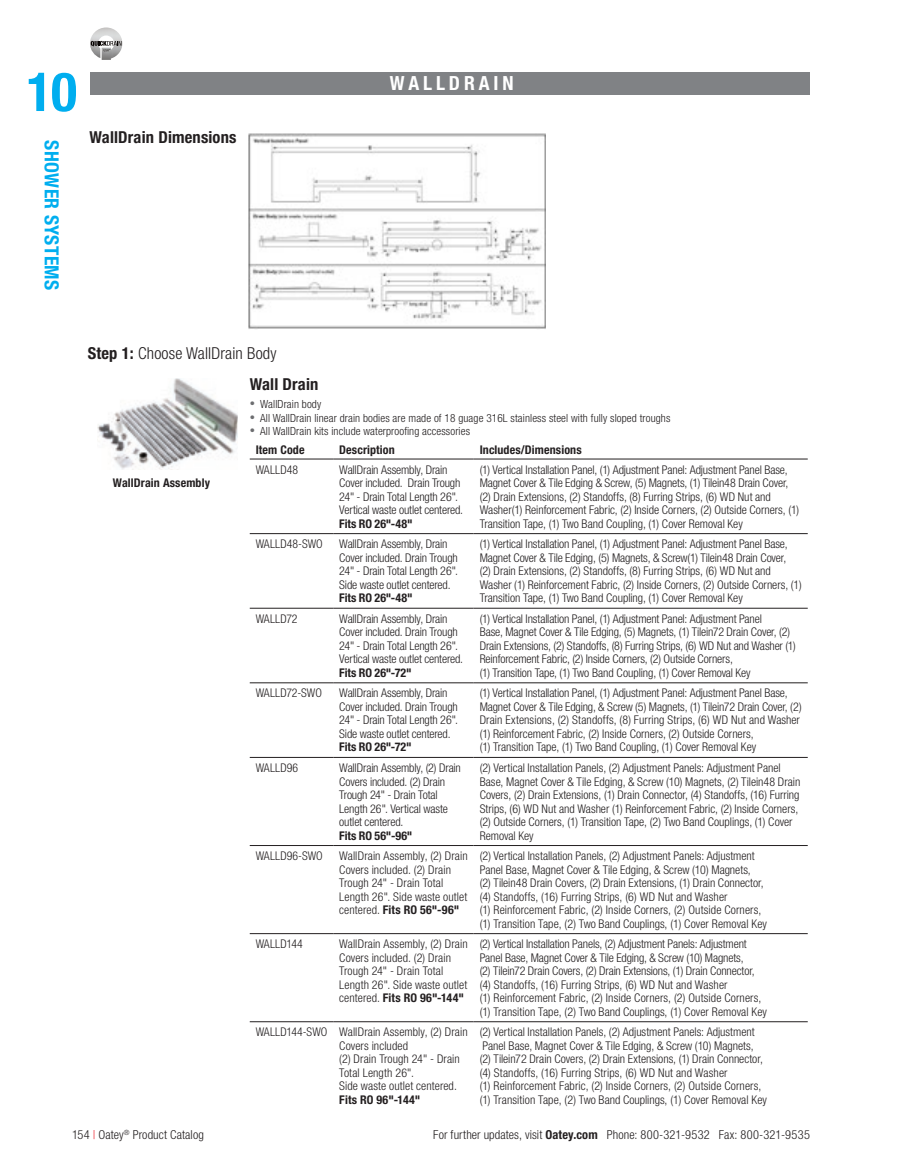
<style>
.page{position:relative;width:918px;height:1175px;background:#fff}
.page>*{position:absolute;margin:0;border:0;box-sizing:border-box;transform-origin:0 0}
.t1{font:700 condensed 54px "Helvetica Neue LT Std";color:#00aeef}
.t2{font:700 condensed 19.5px "Helvetica Neue LT Std";letter-spacing:.02em;color:#00aeef}
.AM-ProductSegment{font:700 condensed 19.5px "Helvetica Neue LT Std";letter-spacing:.2em;color:#fff}
.AM-IntroBullet{font:300 condensed 16.5px "Helvetica Neue LT Std";letter-spacing:.01em;color:#231f20}
.AM-IntroBullet-2{font:700 condensed 16.5px "Helvetica Neue LT Std";letter-spacing:.01em;color:#231f20}
.AM-ProductName{font:700 condensed 16.5px "Helvetica Neue LT Std";letter-spacing:.01em;color:#231f20}
.t3{font:300 condensed 12.3px "Helvetica Neue LT Std";letter-spacing:.01em;color:#231f20}
.Table_Body{font:300 condensed 12px/13.5px "Helvetica Neue LT Std";letter-spacing:-.005em;color:#231f20}
.AM-Table_Head{font:700 condensed 12px "Helvetica Neue LT Std";letter-spacing:.01em;color:#231f20}
.AM-IntroBullet-3{font:700 condensed 12px "Helvetica Neue LT Std";letter-spacing:.01em;color:#231f20}
.Table_Body-2{font:300 condensed 12px "Helvetica Neue LT Std";letter-spacing:.015em;color:#231f20}
.Table_Body-3{font:700 condensed 12px "Helvetica Neue LT Std";color:#231f20}
.AM-ProductBullet{font:300 condensed 11.25px "Helvetica Neue LT Std";letter-spacing:.01em;color:#231f20}
.s1{font-weight:700}
.s2{font-size:10.5px;color:#6c6d70}
.s3{color:#ee1c28}
</style>
<div class="page">
<div style="left:90px;top:72px;width:720px;height:22px;background:#808285"></div>
<img style="left:90px;top:27px;width:32px;height:33px">
<svg style="left:91px;top:41px;width:30px;height:10px"></svg>
<img style="left:249px;top:134px;width:297px;height:195px">
<img style="left:98px;top:378px;width:140px;height:92px">
<svg style="left:250px;top:683px;width:558px;height:340px"></svg>
<hr style="left:250px;top:459px;width:83px;height:1px;background:#231f20">
<hr style="left:333px;top:459px;width:141px;height:1px;background:#231f20">
<hr style="left:474px;top:459px;width:334px;height:1px;background:#231f20">
<hr style="left:250px;top:533px;width:83px;height:1px;background:#231f20">
<hr style="left:333px;top:533px;width:141px;height:1px;background:#231f20">
<hr style="left:474px;top:533px;width:334px;height:1px;background:#231f20">
<hr style="left:250px;top:608px;width:83px;height:1px;background:#231f20">
<hr style="left:333px;top:608px;width:141px;height:1px;background:#231f20">
<hr style="left:474px;top:608px;width:334px;height:1px;background:#231f20">
<hr style="left:250px;top:682px;width:83px;height:1px;background:#231f20">
<hr style="left:333px;top:682px;width:141px;height:1px;background:#231f20">
<hr style="left:474px;top:682px;width:334px;height:1px;background:#231f20">
<hr style="left:250px;top:757px;width:83px;height:1px;background:#231f20">
<hr style="left:333px;top:757px;width:141px;height:1px;background:#231f20">
<hr style="left:474px;top:757px;width:334px;height:1px;background:#231f20">
<hr style="left:250px;top:845px;width:83px;height:1px;background:#231f20">
<hr style="left:333px;top:845px;width:141px;height:1px;background:#231f20">
<hr style="left:474px;top:845px;width:334px;height:1px;background:#231f20">
<hr style="left:250px;top:933px;width:83px;height:1px;background:#231f20">
<hr style="left:333px;top:933px;width:141px;height:1px;background:#231f20">
<hr style="left:474px;top:933px;width:334px;height:1px;background:#231f20">
<hr style="left:250px;top:1021px;width:83px;height:1px;background:#231f20">
<hr style="left:333px;top:1021px;width:141px;height:1px;background:#231f20">
<hr style="left:474px;top:1021px;width:334px;height:1px;background:#231f20">
<h1 class="t1" style="left:27px;top:59px;width:52px">10</h1>
<p class="AM-ProductSegment" style="left:390px;top:71px;width:125px">WALLDRAIN</p>
<p class="AM-IntroBullet-2" style="left:90px;top:127px;width:148px">WallDrain Dimensions</p>
<h2 class="t2" style="left:64px;top:140px;width:151px;rotate:90deg">SHOWER SYSTEMS</h2>
<p class="AM-IntroBullet" style="left:88px;top:344px;width:190px"><span class="s1">Step 1:</span> Choose WallDrain Body</p>
<p class="AM-IntroBullet-3" style="left:113px;top:475px;width:99px">WallDrain Assembly</p>
<p class="AM-ProductName" style="left:250px;top:374px;width:70px">Wall Drain</p>
<p class="AM-ProductBullet" style="left:250px;top:397px;width:73px"><span class="s2">•</span> WallDrain body</p>
<p class="AM-ProductBullet" style="left:250px;top:411px;width:422px"><span class="s2">•</span> All WallDrain linear drain bodies are made of 18 guage 316L stainless steel with fully sloped troughs</p>
<p class="AM-ProductBullet" style="left:250px;top:424px;width:222px"><span class="s2">•</span> All WallDrain kits include waterproofing accessories</p>
<p class="AM-Table_Head" style="left:256px;top:442px;width:50px">Item Code</p>
<p class="AM-Table_Head" style="left:339px;top:442px;width:57px">Description</p>
<p class="AM-Table_Head" style="left:480px;top:442px;width:104px">Includes/Dimensions</p>
<p class="Table_Body" style="left:256px;top:462px;width:44px">WALLD48</p>
<p class="Table_Body" style="left:339px;top:462px;width:125px">WallDrain Assembly, Drain<br>Cover included. Drain Trough<br>24" - Drain Total Length 26".<br>Vertical waste outlet centered.<br><span class="s1">Fits RO 26"-48"</span></p>
<p class="Table_Body" style="left:480px;top:462px;width:321px">(1) Vertical Installation Panel, (1) Adjustment Panel: Adjustment Panel Base, Magnet Cover &amp; Tile Edging &amp; Screw, (5) Magnets, (1) Tilein48 Drain Cover, (2) Drain Extensions, (2) Standoffs, (8) Furring Strips, (6) WD Nut and Washer(1) Reinforcement Fabric, (2) Inside Corners, (2) Outside Corners, (1)<br>Transition Tape, (1) Two Band Coupling, (1) Cover Removal Key</p>
<p class="Table_Body" style="left:256px;top:537px;width:68px">WALLD48-SWO</p>
<p class="Table_Body" style="left:339px;top:537px;width:120px">WallDrain Assembly, Drain<br>Cover included. Drain Trough<br>24" - Drain Total Length 26".<br>Side waste outlet centered.<br><span class="s1">Fits RO 26"-48"</span></p>
<p class="Table_Body" style="left:480px;top:537px;width:324px">(1) Vertical Installation Panel, (1) Adjustment Panel: Adjustment Panel Base, Magnet Cover &amp; Tile Edging, (5) Magnets, &amp; Screw(1) Tilein48 Drain Cover,<br>(2) Drain Extensions, (2) Standoffs, (8) Furring Strips, (6) WD Nut and Washer (1) Reinforcement Fabric, (2) Inside Corners, (2) Outside Corners, (1)<br>Transition Tape, (1) Two Band Coupling, (1) Cover Removal Key</p>
<p class="Table_Body" style="left:256px;top:611px;width:43px">WALLD72</p>
<p class="Table_Body" style="left:339px;top:611px;width:125px">WallDrain Assembly, Drain<br>Cover included. Drain Trough<br>24" - Drain Total Length 26".<br>Vertical waste outlet centered.<br><span class="s1">Fits RO 26"-72"</span></p>
<p class="Table_Body" style="left:480px;top:611px;width:318px">(1) Vertical Installation Panel, (1) Adjustment Panel: Adjustment Panel<br>Base, Magnet Cover &amp; Tile Edging, (5) Magnets, (1) Tilein72 Drain Cover, (2)<br>Drain Extensions, (2) Standoffs, (8) Furring Strips, (6) WD Nut and Washer (1)<br>Reinforcement Fabric, (2) Inside Corners, (2) Outside Corners,<br>(1) Transition Tape, (1) Two Band Coupling, (1) Cover Removal Key</p>
<p class="Table_Body" style="left:256px;top:686px;width:68px">WALLD72-SWO</p>
<p class="Table_Body" style="left:339px;top:686px;width:120px">WallDrain Assembly, Drain<br>Cover included. Drain Trough<br>24" - Drain Total Length 26".<br>Side waste outlet centered.<br><span class="s1">Fits RO 26"-72"</span></p>
<p class="Table_Body" style="left:480px;top:686px;width:324px">(1) Vertical Installation Panel, (1) Adjustment Panel: Adjustment Panel Base, Magnet Cover &amp; Tile Edging, &amp; Screw (5) Magnets, (1) Tilein72 Drain Cover, (2)<br>Drain Extensions, (2) Standoffs, (8) Furring Strips, (6) WD Nut and Washer (1) Reinforcement Fabric, (2) Inside Corners, (2) Outside Corners,<br>(1) Transition Tape, (1) Two Band Coupling, (1) Cover Removal Key</p>
<p class="Table_Body-2" style="left:256px;top:761px;width:44px">WALLD96</p>
<p class="Table_Body" style="left:339px;top:761px;width:123px">WallDrain Assembly, (2) Drain<br>Covers included. (2) Drain<br>Trough 24" - Drain Total<br>Length 26". Vertical waste outlet centered.</p>
<p class="Table_Body-3" style="left:339px;top:828px;width:75px">Fits RO 56"-96"</p>
<p class="Table_Body" style="left:480px;top:761px;width:322px">(2) Vertical Installation Panels, (2) Adjustment Panels: Adjustment Panel Base, Magnet Cover &amp; Tile Edging, &amp; Screw (10) Magnets, (2) Tilein48 Drain Covers, (2) Drain Extensions, (1) Drain Connector, (4) Standoffs, (16) Furring Strips, (6) WD Nut and Washer (1) Reinforcement Fabric, (2) Inside Corners, (2) Outside Corners, (1) Transition Tape, (2) Two Band Couplings, (1) Cover Removal Key</p>
<p class="Table_Body" style="left:256px;top:849px;width:69px">WALLD96-SWO</p>
<p class="Table_Body" style="left:339px;top:849px;width:130px">WallDrain Assembly, (2) Drain<br>Covers included. (2) Drain<br>Trough 24" - Drain Total<br>Length 26". Side waste outlet centered. <span class="s1">Fits RO 56"-96"</span></p>
<p class="Table_Body" style="left:480px;top:849px;width:289px">(2) Vertical Installation Panels, (2) Adjustment Panels: Adjustment Panel Base, Magnet Cover &amp; Tile Edging, &amp; Screw (10) Magnets,<br>(2) Tilein48 Drain Covers, (2) Drain Extensions, (1) Drain Connector, (4) Standoffs, (16) Furring Strips, (6) WD Nut and Washer<br>(1) Reinforcement Fabric, (2) Inside Corners, (2) Outside Corners, (1) Transition Tape, (2) Two Band Couplings, (1) Cover Removal Key</p>
<p class="Table_Body-2" style="left:256px;top:937px;width:49px">WALLD144</p>
<p class="Table_Body" style="left:339px;top:937px;width:130px">WallDrain Assembly, (2) Drain<br>Covers included. (2) Drain<br>Trough 24" - Drain Total<br>Length 26". Side waste outlet centered. <span class="s1">Fits RO 96"-144"</span></p>
<p class="Table_Body" style="left:480px;top:937px;width:289px">(2) Vertical Installation Panels, (2) Adjustment Panels: Adjustment Panel Base, Magnet Cover &amp; Tile Edging, &amp; Screw (10) Magnets,<br>(2) Tilein72 Drain Covers, (2) Drain Extensions, (1) Drain Connector, (4) Standoffs, (16) Furring Strips, (6) WD Nut and Washer<br>(1) Reinforcement Fabric, (2) Inside Corners, (2) Outside Corners, (1) Transition Tape, (2) Two Band Couplings, (1) Cover Removal Key</p>
<p class="Table_Body" style="left:256px;top:1025px;width:73px">WALLD144-SWO</p>
<p class="Table_Body" style="left:339px;top:1025px;width:130px">WallDrain Assembly, (2) Drain<br>Covers included</p>
<p class="Table_Body" style="left:339px;top:1052px;width:122px">(2) Drain Trough 24" - Drain<br>Total Length 26".</p>
<p class="Table_Body" style="left:339px;top:1079px;width:119px">Side waste outlet centered.<br><span class="s1">Fits RO 96"-144"</span></p>
<p class="Table_Body" style="left:480px;top:1025px;width:289px">(2) Vertical Installation Panels, (2) Adjustment Panels: Adjustment Panel Base, Magnet Cover &amp; Tile Edging, &amp; Screw (10) Magnets,<br>(2) Tilein72 Drain Covers, (2) Drain Extensions, (1) Drain Connector, (4) Standoffs, (16) Furring Strips, (6) WD Nut and Washer<br>(1) Reinforcement Fabric, (2) Inside Corners, (2) Outside Corners, (1) Transition Tape, (2) Two Band Couplings, (1) Cover Removal Key</p>
<p class="t3" style="left:72px;top:1127px;width:133px">154 <span class="s3">|</span> Oatey<sup>®</sup> Product Catalog</p>
<p class="t3" style="left:433px;top:1127px;width:378px">For further updates, visit <span class="s1">Oatey.com</span> Phone: 800-321-9532 Fax: 800-321-9535</p>
</div>
